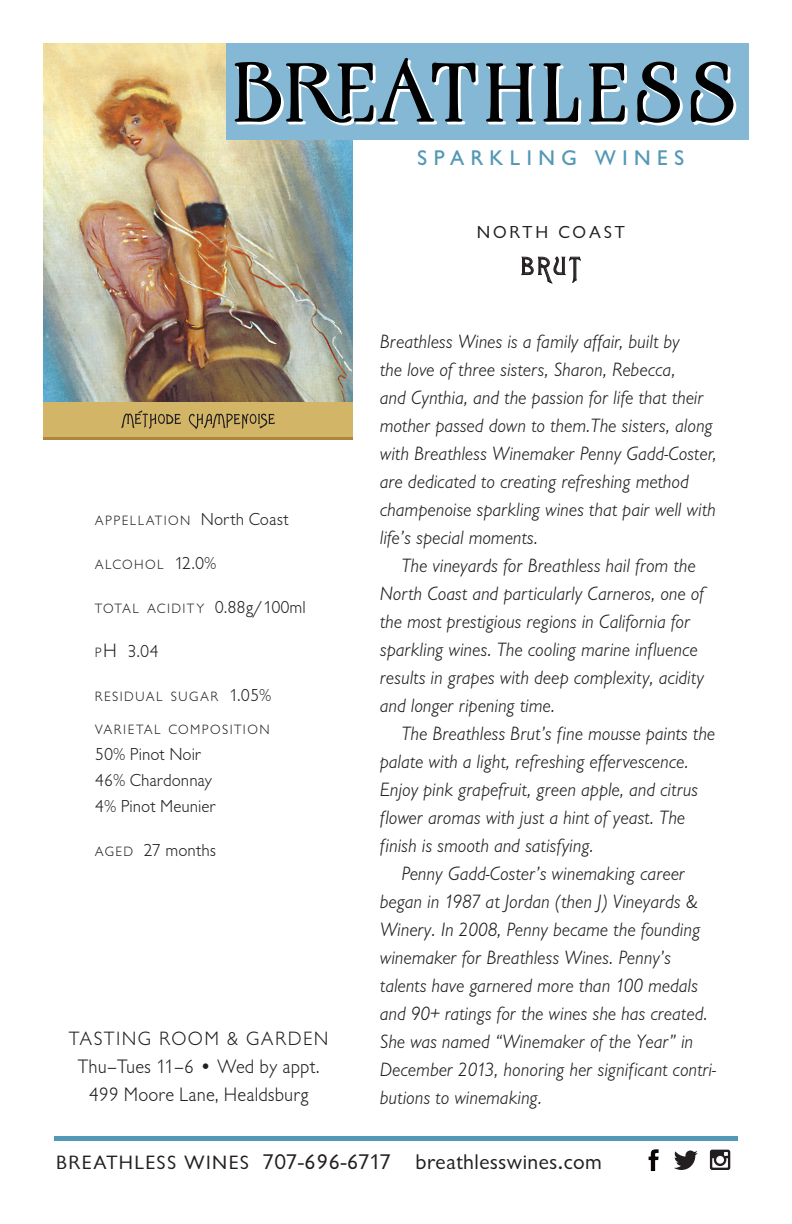
<style>
.page{position:relative;width:792px;height:1224px;background:#fff}
.page>*{position:absolute;margin:0;border:0;box-sizing:border-box;transform-origin:0 0}
.t1{font:26px "Art Gothic URW";color:#231f20}
.contact_info_front{font:22px "Chantilly";letter-spacing:.02em;color:#231f20}
.t2{font:500 22px "Chantilly";letter-spacing:.29em;color:#5398b6}
.t3{font:300 20.2px "Chantilly";letter-spacing:.005em;color:#231f20}
.body_middle{font:italic 300 20px/28px "Chantilly";color:#231f20}
.body_first{font:italic 300 20px/28px "Chantilly";color:#231f20}
.t4{font:300 20px "Chantilly";letter-spacing:.07em;color:#231f20}
.stats{font:300 18px/26px "Chantilly";color:#231f20}
.appellation_at_wine{font:18px "Chantilly";letter-spacing:.16em;color:#231f20}
.stats-2{font:300 14px "Chantilly";letter-spacing:.1em;color:#231f20}
.s1{font-size:18px}
.s2{font-size:14px}
.s3{font-size:20px}
</style>
<div class="page">
<svg style="left:43px;top:436px;width:310px;height:4px"></svg>
<div style="left:43px;top:396px;width:310px;height:40px;background:#d2b567"></div>
<div style="left:54px;top:1136px;width:684px;height:5px;background:#5398b6"></div>
<img style="left:648px;top:1149px;width:11px;height:23px">
<svg style="left:674px;top:1150px;width:24px;height:20px"></svg>
<svg style="left:710px;top:1150px;width:20px;height:20px"></svg>
<img style="left:43px;top:43px;width:310px;height:359px">
<svg style="left:521px;top:256px;width:60px;height:28px"></svg>
<svg style="left:121px;top:410px;width:60px;height:19px"></svg>
<svg style="left:189px;top:414px;width:86px;height:15px"></svg>
<div style="left:226px;top:43px;width:523px;height:97px;background:#85b8d4"></div>
<svg style="left:486px;top:63px;width:50px;height:62px"></svg>
<svg style="left:543px;top:63px;width:38px;height:62px"></svg>
<svg style="left:589px;top:63px;width:39px;height:62px"></svg>
<svg style="left:637px;top:62px;width:46px;height:64px"></svg>
<svg style="left:691px;top:62px;width:46px;height:64px"></svg>
<svg style="left:235px;top:58px;width:243px;height:68px"></svg>
<p class="t2" style="left:417px;top:146px;width:268px">SPARKLING WINES</p>
<p class="appellation_at_wine" style="left:477px;top:222px;width:150px">NORTH COAST</p>
<p class="stats-2" style="left:95px;top:513px;width:195px">APPELLATION <span class="s1">North Coast</span></p>
<p class="stats-2" style="left:95px;top:557px;width:123px">ALCOHOL <span class="s1">12.0%</span></p>
<p class="stats-2" style="left:95px;top:601px;width:213px">TOTAL ACIDIT Y <span class="s1">0.88g/100ml</span></p>
<p class="stats" style="left:95px;top:638px;width:65px"><span class="s2">P</span><span class="s3">H</span> 3.04</p>
<p class="stats-2" style="left:95px;top:689px;width:178px">RESIDUAL SUGAR <span class="s1">1.05%</span></p>
<p class="stats-2" style="left:95px;top:722px;width:176px">VARIETAL COMPOSITION</p>
<p class="stats" style="left:95px;top:741px;width:123px">50% Pinot Noir<br>46% Chardonnay<br>4% Pinot Meunier</p>
<p class="stats" style="left:95px;top:837px;width:123px"><span class="s2">AGED</span> 27 months</p>
<p class="t4" style="left:69px;top:1028px;width:261px">TASTING ROOM &amp; GARDEN</p>
<p class="t3" style="left:78px;top:1055px;width:243px">Thu–Tues 11–6 • Wed by appt.</p>
<p class="t3" style="left:89px;top:1083px;width:221px">499 Moore Lane, Healdsburg</p>
<p class="t1" style="left:521px;top:251px;width:61px">BRUT</p>
<p class="body_first" style="left:380px;top:328px;width:339px">Breathless Wines is a family affair, built by<br>the love of three sisters, Sharon, Rebecca,<br>and Cynthia, and the passion for life that their mother passed down to them.The sisters, along with Breathless Winemaker Penny Gadd-Coster, are dedicated to creating refreshing method champenoise sparkling wines that pair well with life’s special moments.</p>
<p class="body_middle" style="left:380px;top:552px;width:326px;text-indent:22px">The vineyards for Breathless hail from the North Coast and particularly Carneros, one of the most prestigious regions in California for sparkling wines. The cooling marine influence results in grapes with deep complexity, acidity and longer ripening time.</p>
<p class="body_middle" style="left:380px;top:720px;width:337px;text-indent:22px">The Breathless Brut’s fine mousse paints the palate with a light, refreshing effervescence.<br>Enjoy pink grapefruit, green apple, and citrus flower aromas with just a hint of yeast. The finish is smooth and satisfying.</p>
<p class="body_middle" style="left:380px;top:860px;width:338px;text-indent:22px">Penny Gadd-Coster’s winemaking career began in 1987 at Jordan (then J) Vineyards &amp; Winery. In 2008, Penny became the founding winemaker for Breathless Wines. Penny’s talents have garnered more than 100 medals and 90+ ratings for the wines she has created.<br>She was named “Winemaker of the Year” in December 2013, honoring her significant contri&shy;butions to winemaking.</p>
<p class="contact_info_front" style="left:56px;top:1149px;width:548px"><span class="s3">BREATHLESS WINES</span> 707-696-6717 breathlesswines.com</p>
</div>
